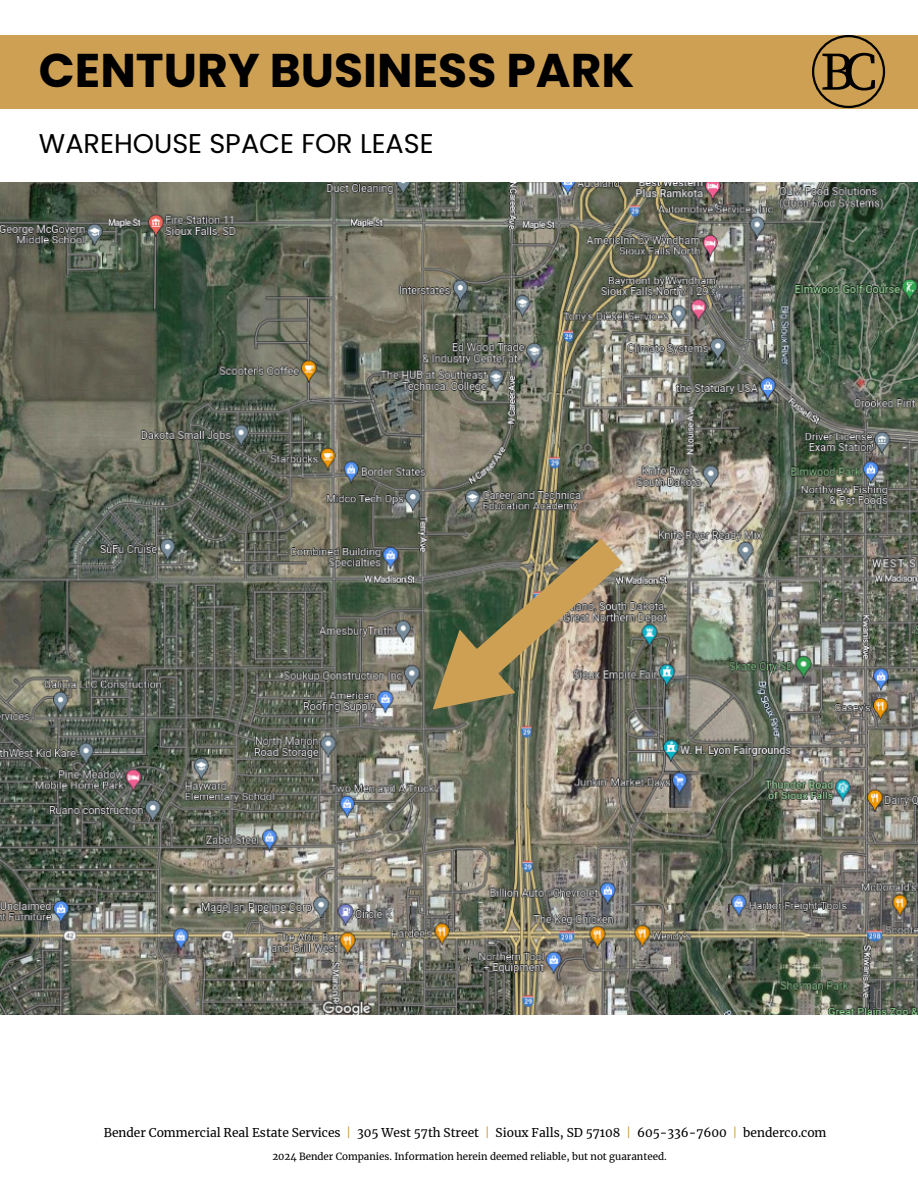
<style>
.page{position:relative;width:918px;height:1188px;background:#fff}
.page>*{position:absolute;margin:0;border:0;box-sizing:border-box;transform-origin:0 0}
.t1{font:53.85px "Source Serif Pro";color:#000}
.t2{font:700 47.25px "Poppins";color:#000}
.t3{font:27.15px "Poppins";color:#000}
.t4{font:12px "Merriweather";color:#000}
.t5{font:9.75px "Merriweather";color:#000}
.s1{color:#cea053}
</style>
<div class="page">
<div style="left:1px;top:35px;width:917px;height:73px;background:#cea053"></div>
<svg style="left:812px;top:35px;width:73px;height:73px"></svg>
<img style="left:1px;top:182px;width:916px;height:833px">
<img style="left:405px;top:539px;width:218px;height:202px">
<h3 class="t2" style="left:39px;top:38px;width:597px">CENTURY BUSINESS PARK</h3>
<p class="t1" style="left:820px;top:40px;width:59px">BC</p>
<p class="t3" style="left:39px;top:125px;width:396px">WAREHOUSE SPACE FOR LEASE</p>
<h2 class="t4" style="left:104px;top:1125px;width:529px">Bender Commercial Real Estate Services <span class="s1">|</span> 305 West 57th Street <span class="s1">|</span> Sioux Falls, SD 57108 <span class="s1">|</span></h2>
<p class="t4" style="left:637px;top:1125px;width:191px">605-336-7600 <span class="s1">|</span> benderco.com</p>
<h1 class="t5" style="left:272px;top:1151px;width:396px">2024 Bender Companies. Information herein deemed reliable, but not guaranteed.</h1>
</div>
